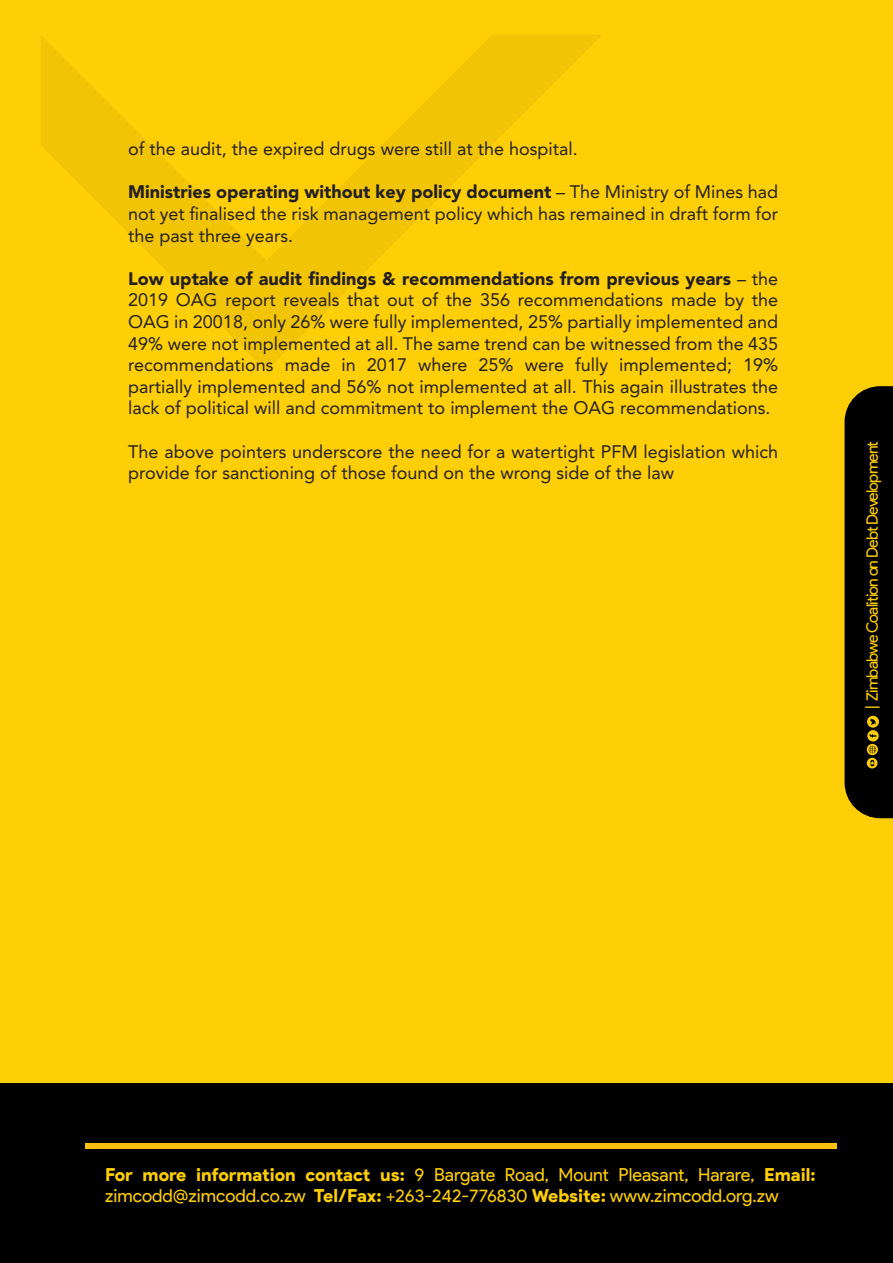
<style>
.page{position:relative;width:893px;height:1263px;background:#fff}
.page>*{position:absolute;margin:0;border:0;box-sizing:border-box;transform-origin:0 0}
.t1{font:18px/21.6px "Avenir LT Pro";color:#231f20;text-align:justify}
.t2{font:18px/21.6px "Product Sans";color:#fece07}
.t3{font:15.75px "Product Sans";letter-spacing:-.055em;color:#fece07}
.s1{font-weight:900}
</style>
<div class="page">
<div style="left:0;top:0;width:893px;height:1261px;background:#fece07"></div>
<div style="left:0;top:1084px;width:893px;height:179px;background:#000"></div>
<svg style="left:41px;top:35px;width:560px;height:335px"></svg>
<svg style="left:844px;top:386px;width:49px;height:432px;background:#0d0a00"></svg>
<div style="left:85px;top:1143px;width:752px;height:6px;background:#fdc010"></div>
<p class="t1" style="left:128px;top:138px;width:451px">of the audit, the expired drugs were still at the hospital.</p>
<p class="t1" style="left:128px;top:181px;width:651px"><span class="s1">Ministries operating without key policy document</span> – The Ministry of Mines had not yet finalised the risk management policy which has remained in draft form for the past three years.</p>
<p class="t1" style="left:128px;top:268px;width:652px"><span class="s1">Low uptake of audit findings &amp; recommendations from previous years</span> – the 2019 OAG report reveals that out of the 356 recommendations made by the OAG in 20018, only 26% were fully implemented, 25% partially implemented and 49% were not implemented at all. The same trend can be witnessed from the 435 recommendations made in 2017 where 25% were fully implemented; 19% partially implemented and 56% not implemented at all. This again illustrates the lack of political will and commitment to implement the OAG recommendations.</p>
<p class="t1" style="left:128px;top:440px;width:651px">The above pointers underscore the need for a watertight PFM legislation which provide for sanctioning of those found on the wrong side of the law</p>
<p class="t3" style="left:863px;top:709px;width:270px;rotate:-90deg">| Zimbabwe Coalition on Debt Development</p>
<p class="t2" style="left:105px;top:1164px;width:712px"><span class="s1">For more information contact us:</span> 9 Bargate Road, Mount Pleasant, Harare, <span class="s1">Email: </span>zimcodd@zimcodd.co.zw <span class="s1">Tel/Fax:</span> +263-242-776830 <span class="s1">Website:</span> www.zimcodd.org.zw</p>
</div>
